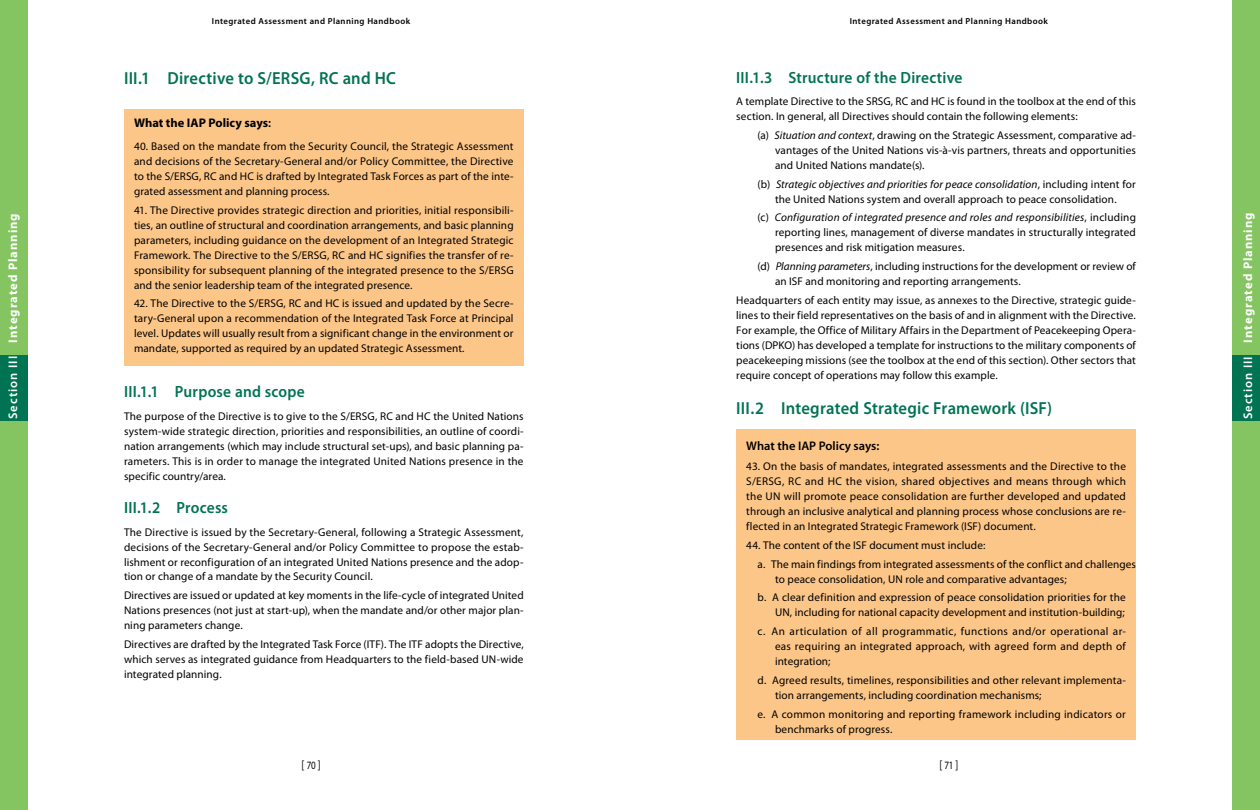
<style>
.page{position:relative;width:1260px;height:810px;background:#fff}
.page>*{position:absolute;margin:0;border:0;box-sizing:border-box;transform-origin:0 0}
.t1{font:600 17.5px "Myriad Pro";letter-spacing:.01em;color:#007353;scale:.95 1}
.t2{font:600 16.25px "Myriad Pro";letter-spacing:.015em;color:#007353;scale:.95 1}
.t3{font:700 12.5px "Myriad Pro";letter-spacing:.08em;color:#fff}
.t4{font:700 12.5px "Myriad Pro";color:#000}
.t5{font:600 12.5px "Myriad Pro";color:#000}
.t6{font:12.5px "Myriad Pro";color:#000;scale:.8 1}
.t7{font:11.25px/15px "Myriad Pro";letter-spacing:.01em;color:#000;text-align:justify}
.t8{font:600 8.75px "Myriad Pro";letter-spacing:.05em;color:#000}
.s1{font-style:italic}
.s2{font-weight:600}
.s3{font-size:11.25px}
</style>
<div class="page">
<div style="left:0;top:0;width:28px;height:810px;background:#84c561"></div>
<div style="left:1232px;top:0;width:28px;height:810px;background:#84c561"></div>
<div style="left:0;top:355px;width:28px;height:65px;background:#007353"></div>
<div style="left:1232px;top:355px;width:28px;height:65px;background:#007353"></div>
<div style="left:124px;top:109px;width:400px;height:257px;background:#fdc689"></div>
<div style="left:736px;top:429px;width:400px;height:310px;background:#fdc689"></div>
<p class="t8" style="left:212px;top:16px;width:200px">Integrated Assessment and Planning Handbook</p>
<p class="t8" style="left:850px;top:16px;width:200px">Integrated Assessment and Planning Handbook</p>
<h2 class="t2" style="left:736px;top:67px;width:240px">III.1.3 Structure of the Directive</h2>
<p class="t7" style="left:736px;top:94px;width:401px">A template Directive to the SRSG, RC and HC is found in the toolbox at the end of this section. In general, all Directives should contain the following elements:</p>
<p class="t7" style="left:775px;top:127px;width:362px;text-indent:-18px">(a) <span class="s1">Situation and context</span>, drawing on the Strategic Assessment, comparative ad&shy;vantages of the United Nations vis-à-vis partners, threats and opportunities and United Nations mandate(s).</p>
<p class="t7" style="left:758px;top:176px;width:380px;text-align:center">(b) <span class="s1">Strategic objectives and priorities for peace consolidation</span>, including intent for the United Nations system and overall approach to peace consolidation.</p>
<p class="t7" style="left:775px;top:210px;width:362px;text-indent:-18px">(c) <span class="s1">Configuration of integrated presence and roles and responsibilities</span>, including reporting lines, management of diverse mandates in structurally integrated presences and risk mitigation measures.</p>
<p class="t7" style="left:775px;top:259px;width:362px;text-indent:-17px">(d) <span class="s1">Planning parameters</span>, including instructions for the development or review of an ISF and monitoring and reporting arrangements.</p>
<p class="t7" style="left:736px;top:292px;width:401px">Headquarters of each entity may issue, as annexes to the Directive, strategic guide&shy;lines to their field representatives on the basis of and in alignment with the Directive.<br>For example, the Office of Military Affairs in the Department of Peacekeeping Opera&shy;tions (DPKO) has developed a template for instructions to the military components of peacekeeping missions (see the toolbox at the end of this section). Other sectors that require concept of operations may follow this example.</p>
<h1 class="t1" style="left:736px;top:397px;width:334px">III.2 Integrated Strategic Framework (ISF)</h1>
<p class="t5" style="left:746px;top:438px;width:135px">What the IAP Policy says:</p>
<p class="t7" style="left:746px;top:459px;width:381px">43. On the basis of mandates, integrated assessments and the Directive to the S/ERSG, RC and HC the vision, shared objectives and means through which the UN will promote peace consolidation are further developed and updated through an inclusive analytical and planning process whose conclusions are re&shy;flected in an Integrated Strategic Framework (ISF) document.</p>
<p class="t7" style="left:758px;top:536px;width:380px;line-height:18.8px;text-indent:-11px">44. The content of the ISF document must include:<br>a. The main findings from integrated assessments of the conflict and challenges</p>
<p class="t7" style="left:758px;top:569px;width:370px;line-height:18.8px;text-indent:18px">to peace consolidation, UN role and comparative advantages;<br>b. A clear definition and expression of peace consolidation priorities for the</p>
<p class="t7" style="left:758px;top:603px;width:370px;line-height:18.8px;text-align:right">UN, including for national capacity development and institution-building;<br>c. An articulation of all programmatic, functions and/or operational ar-</p>
<p class="t7" style="left:775px;top:639px;width:352px">eas requiring an integrated approach, with agreed form and depth of integration;</p>
<p class="t7" style="left:775px;top:672px;width:352px;text-indent:-18px">d. Agreed results, timelines, responsibilities and other relevant implementa&shy;tion arrangements, including coordination mechanisms;</p>
<p class="t7" style="left:775px;top:706px;width:352px;text-indent:-17px">e. A common monitoring and reporting framework including indicators or benchmarks of progress.</p>
<h1 class="t1" style="left:124px;top:67px;width:288px">III.1 Directive to S/ERSG, RC and HC</h1>
<p class="t4" style="left:134px;top:115px;width:139px">What the IAP Policy says<span class="s2">:</span></p>
<p class="t7" style="left:134px;top:138px;width:381px">40. Based on the mandate from the Security Council, the Strategic Assessment and decisions of the Secretary-General and/or Policy Committee, the Directive to the S/ERSG, RC and HC is drafted by Integrated Task Forces as part of the inte&shy;grated assessment and planning process.</p>
<p class="t7" style="left:134px;top:202px;width:381px">41. The Directive provides strategic direction and priorities, initial responsibili&shy;ties, an outline of structural and coordination arrangements, and basic planning parameters, including guidance on the development of an Integrated Strategic Framework. The Directive to the S/ERSG, RC and HC signifies the transfer of re&shy;sponsibility for subsequent planning of the integrated presence to the S/ERSG and the senior leadership team of the integrated presence.</p>
<p class="t7" style="left:134px;top:296px;width:381px">42. The Directive to the S/ERSG, RC and HC is issued and updated by the Secre&shy;tary-General upon a recommendation of the Integrated Task Force at Principal level. Updates will usually result from a significant change in the environment or mandate, supported as required by an updated Strategic Assessment.</p>
<h2 class="t2" style="left:124px;top:382px;width:192px">III.1.1 Purpose and scope</h2>
<p class="t7" style="left:124px;top:408px;width:401px">The purpose of the Directive is to give to the S/ERSG, RC and HC the United Nations system-wide strategic direction, priorities and responsibilities, an outline of coordi&shy;nation arrangements (which may include structural set-ups), and basic planning pa&shy;rameters. This is in order to manage the integrated United Nations presence in the specific country/area.</p>
<h2 class="t2" style="left:124px;top:498px;width:111px">III.1.2 Process</h2>
<p class="t7" style="left:124px;top:524px;width:401px">The Directive is issued by the Secretary-General, following a Strategic Assessment, decisions of the Secretary-General and/or Policy Committee to propose the estab&shy;lishment or reconfiguration of an integrated United Nations presence and the adop&shy;tion or change of a mandate by the Security Council.</p>
<p class="t7" style="left:124px;top:588px;width:401px">Directives are issued or updated at key moments in the life-cycle of integrated United Nations presences (not just at start-up), when the mandate and/or other major plan&shy;ning parameters change.</p>
<p class="t7" style="left:124px;top:637px;width:401px">Directives are drafted by the Integrated Task Force (ITF). The ITF adopts the Directive, which serves as integrated guidance from Headquarters to the field-based UN-wide integrated planning.</p>
<p class="t3" style="left:5px;top:419px;width:208px;rotate:-90deg"><span class="s2">Section III</span> Integrated Planning</p>
<p class="t3" style="left:1240px;top:419px;width:209px;rotate:-90deg"><span class="s2">Section III</span> Integrated Planning</p>
<p class="t6" style="left:302px;top:757px;width:25px">[ <span class="s3">70</span> ]</p>
<p class="t6" style="left:939px;top:757px;width:25px">[ <span class="s3">71</span> ]</p>
</div>
